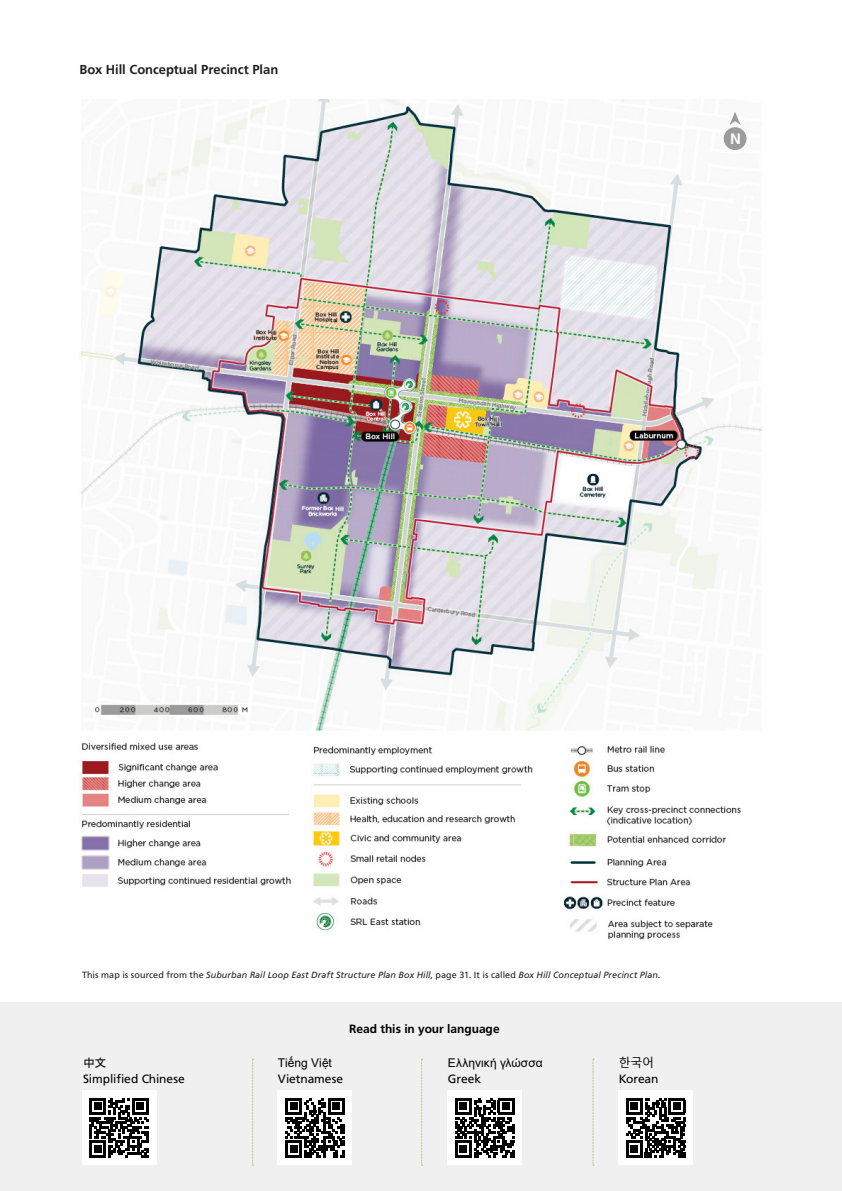
<style>
.page{position:relative;width:842px;height:1191px;background:#fff}
.page>*{position:absolute;margin:0;border:0;box-sizing:border-box;transform-origin:0 0}
.BODYCOPY{font:700 15px "Frutiger LT Pro";color:#fff}
.BODYCOPY-2{font:700 13px "Frutiger LT Pro";letter-spacing:-.005em;color:#231f20}
.BODYCOPY-3{font:12px "Frutiger LT Pro";letter-spacing:-.005em;color:#000}
.BODYCOPY-4{font:12px "Arial";letter-spacing:.005em;color:#000}
.BODYCOPY-5{font:700 12px "Frutiger LT Pro";letter-spacing:-.005em;color:#000}
.BODYCOPY-6{font:12px "Malgun Gothic";color:#000}
.BODYCOPY-7{font:12px "MS P Gothic";color:#000}
.BODYCOPY-8{font:italic 9px "Frutiger LT Pro";letter-spacing:.005em;color:#231f20}
.s1{font-style:normal}
</style>
<div class="page">
<div style="left:0;top:1002px;width:842px;height:189px;background:#f0f0f1"></div>
<img style="left:78px;top:100px;width:684px;height:840px">
<div style="left:618px;top:1090px;width:75px;height:74px;background:#fff"></div>
<svg style="left:626px;top:1098px;width:59px;height:59px"></svg>
<div style="left:631px;top:1145px;width:7px;height:7px;background:#000"></div>
<div style="left:448px;top:1090px;width:74px;height:74px;background:#fff"></div>
<svg style="left:455px;top:1098px;width:59px;height:59px"></svg>
<div style="left:460px;top:1145px;width:7px;height:7px;background:#000"></div>
<div style="left:278px;top:1090px;width:74px;height:74px;background:#fff"></div>
<svg style="left:285px;top:1098px;width:59px;height:59px"></svg>
<div style="left:290px;top:1145px;width:7px;height:7px;background:#000"></div>
<div style="left:82px;top:1090px;width:74px;height:74px;background:#fff"></div>
<svg style="left:89px;top:1098px;width:60px;height:59px"></svg>
<div style="left:94px;top:1145px;width:7px;height:7px;background:#000"></div>
<div style="left:724px;top:127px;width:22px;height:23px;background:#9b9b9b;border-radius:50%"></div>
<svg style="left:730px;top:112px;width:11px;height:13px"></svg>
<svg style="left:421px;top:1058px;width:2px;height:107px"></svg>
<svg style="left:593px;top:1058px;width:1px;height:107px"></svg>
<svg style="left:252px;top:1058px;width:2px;height:107px"></svg>
<p class="BODYCOPY-2" style="left:79px;top:62px;width:200px">Box Hill Conceptual Precinct Plan</p>
<p class="BODYCOPY" style="left:730px;top:130px;width:12px">N</p>
<p class="BODYCOPY-8" style="left:82px;top:969px;width:580px"><span class="s1">This map is sourced from the</span> Suburban Rail Loop East Draft Structure Plan Box Hill<span class="s1">, page 31. It is called</span> Box Hill Conceptual Precinct Plan<span class="s1">.</span></p>
<p class="BODYCOPY-7" style="left:83px;top:1056px;width:25px">中文</p>
<p class="BODYCOPY-3" style="left:83px;top:1071px;width:103px">Simplified Chinese</p>
<p class="BODYCOPY-5" style="left:349px;top:1021px;width:152px">Read this in your language</p>
<p class="BODYCOPY-4" style="left:278px;top:1054px;width:55px">Tiếng Việt</p>
<p class="BODYCOPY-3" style="left:278px;top:1071px;width:67px">Vietnamese</p>
<p class="BODYCOPY-4" style="left:448px;top:1054px;width:96px">Ελληνική γλώσσα</p>
<p class="BODYCOPY-3" style="left:448px;top:1071px;width:35px">Greek</p>
<p class="BODYCOPY-6" style="left:619px;top:1056px;width:37px">한국어</p>
<p class="BODYCOPY-3" style="left:619px;top:1071px;width:41px">Korean</p>
</div>
